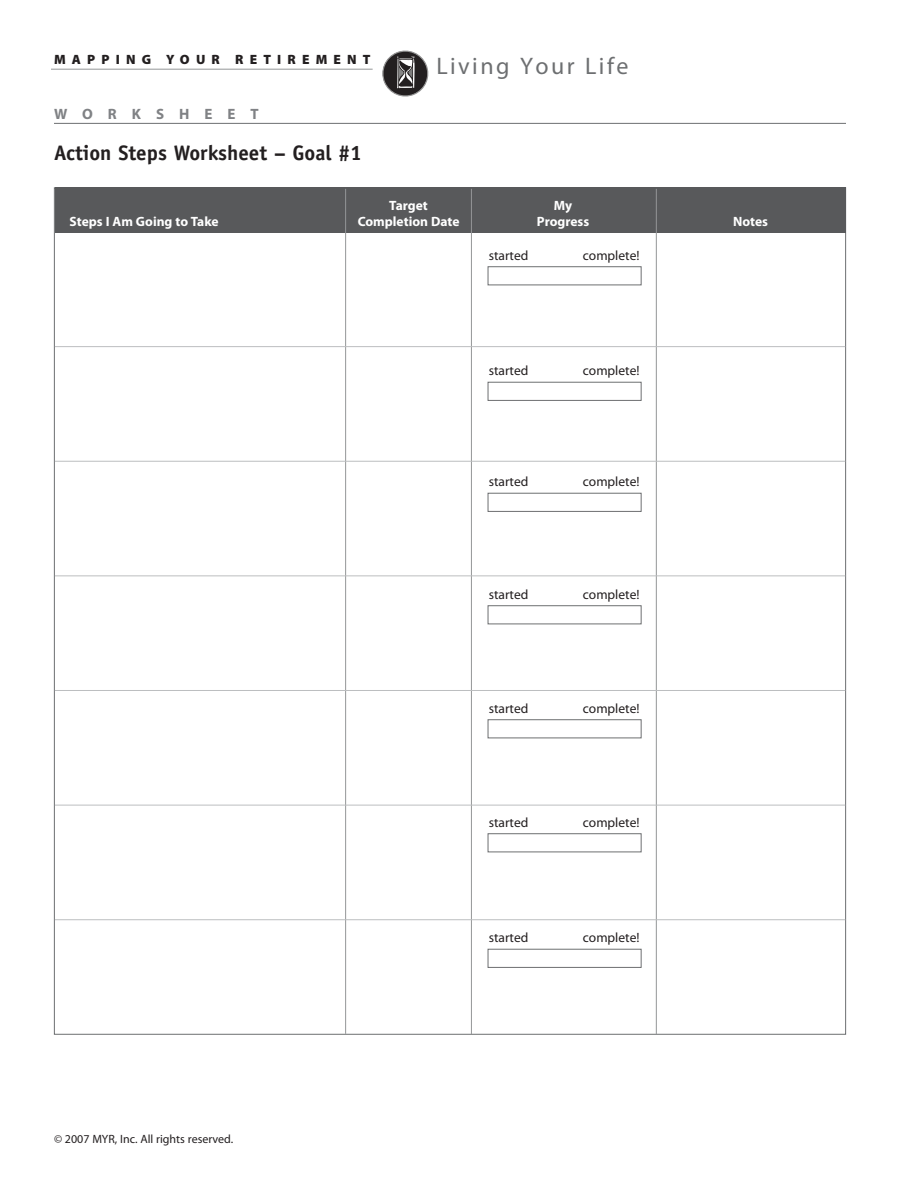
<style>
.page{position:relative;width:918px;height:1188px;background:#fff}
.page>*{position:absolute;margin:0;border:0;box-sizing:border-box;transform-origin:0 0}
.t1{font:24px "Myriad Pro";letter-spacing:.105em;color:#6d6f71}
.t2{font:700 21px "Officina Sans";color:#231f20}
.t3{font:700 15px "Myriad Pro";letter-spacing:1em;color:#808285}
.t4{font:13.5px "Myriad Pro";color:#231f20}
.t5{font:700 13.5px "Myriad Pro";color:#fff}
.t6{font:900 13.5px "Myriad Pro";letter-spacing:.46em;color:#231f20}
.t7{font:12px "Myriad Pro";color:#231f20}
</style>
<div class="page">
<svg style="left:382px;top:50px;width:47px;height:47px"></svg>
<hr style="left:51px;top:69px;width:322px;height:1px;background:#949698">
<hr style="left:54px;top:123px;width:792px;height:1px;background:#6d6f71">
<div style="left:55px;top:187px;width:790px;height:45px;background:#58595b"></div>
<hr style="left:345px;top:189px;width:1px;height:845px;background:#949698">
<hr style="left:471px;top:189px;width:1px;height:845px;background:#949698">
<hr style="left:656px;top:189px;width:1px;height:845px;background:#949698">
<div style="left:488px;top:382px;width:153px;height:19px;border:1px solid #6d6f71"></div>
<div style="left:488px;top:493px;width:153px;height:19px;border:1px solid #6d6f71"></div>
<div style="left:488px;top:949px;width:153px;height:19px;border:1px solid #6d6f71"></div>
<hr style="left:55px;top:346px;width:790px;height:1px;background:#bcbec0">
<hr style="left:55px;top:461px;width:790px;height:1px;background:#bcbec0">
<hr style="left:55px;top:575px;width:790px;height:1px;background:#bcbec0">
<hr style="left:55px;top:690px;width:790px;height:1px;background:#bcbec0">
<hr style="left:55px;top:805px;width:790px;height:1px;background:#bcbec0">
<hr style="left:55px;top:919px;width:790px;height:1px;background:#bcbec0">
<p class="t6" style="left:54px;top:54px;width:318px">MAPPING YOUR RETIREMENT</p>
<p class="t3" style="left:54px;top:109px;width:206px">WORKSHEET</p>
<h2 class="t2" style="left:54px;top:145px;width:309px">Action Steps Worksheet – Goal #1</h2>
<h1 class="t1" style="left:436px;top:57px;width:194px">Living Your Life</h1>
<p class="t5" style="left:389px;top:201px;width:40px">Target</p>
<p class="t5" style="left:554px;top:201px;width:20px">My</p>
<p class="t5" style="left:70px;top:216px;width:151px">Steps I Am Going to Take</p>
<p class="t5" style="left:358px;top:216px;width:103px">Completion Date</p>
<p class="t5" style="left:537px;top:216px;width:54px">Progress</p>
<p class="t5" style="left:733px;top:216px;width:37px">Notes</p>
<p class="t4" style="left:489px;top:250px;width:41px">started</p>
<p class="t4" style="left:583px;top:250px;width:58px">complete!</p>
<p class="t4" style="left:489px;top:366px;width:41px">started</p>
<p class="t4" style="left:583px;top:366px;width:58px">complete!</p>
<p class="t4" style="left:489px;top:477px;width:41px">started</p>
<p class="t4" style="left:583px;top:477px;width:58px">complete!</p>
<p class="t4" style="left:489px;top:589px;width:41px">started</p>
<p class="t4" style="left:583px;top:589px;width:58px">complete!</p>
<p class="t4" style="left:489px;top:703px;width:41px">started</p>
<p class="t4" style="left:583px;top:703px;width:58px">complete!</p>
<p class="t4" style="left:489px;top:817px;width:41px">started</p>
<p class="t4" style="left:583px;top:817px;width:58px">complete!</p>
<p class="t7" style="left:54px;top:1134px;width:181px">© 2007 MYR, Inc. All rights reserved.</p>
<p class="t4" style="left:489px;top:933px;width:41px">started</p>
<p class="t4" style="left:583px;top:933px;width:58px">complete!</p>
</div>
